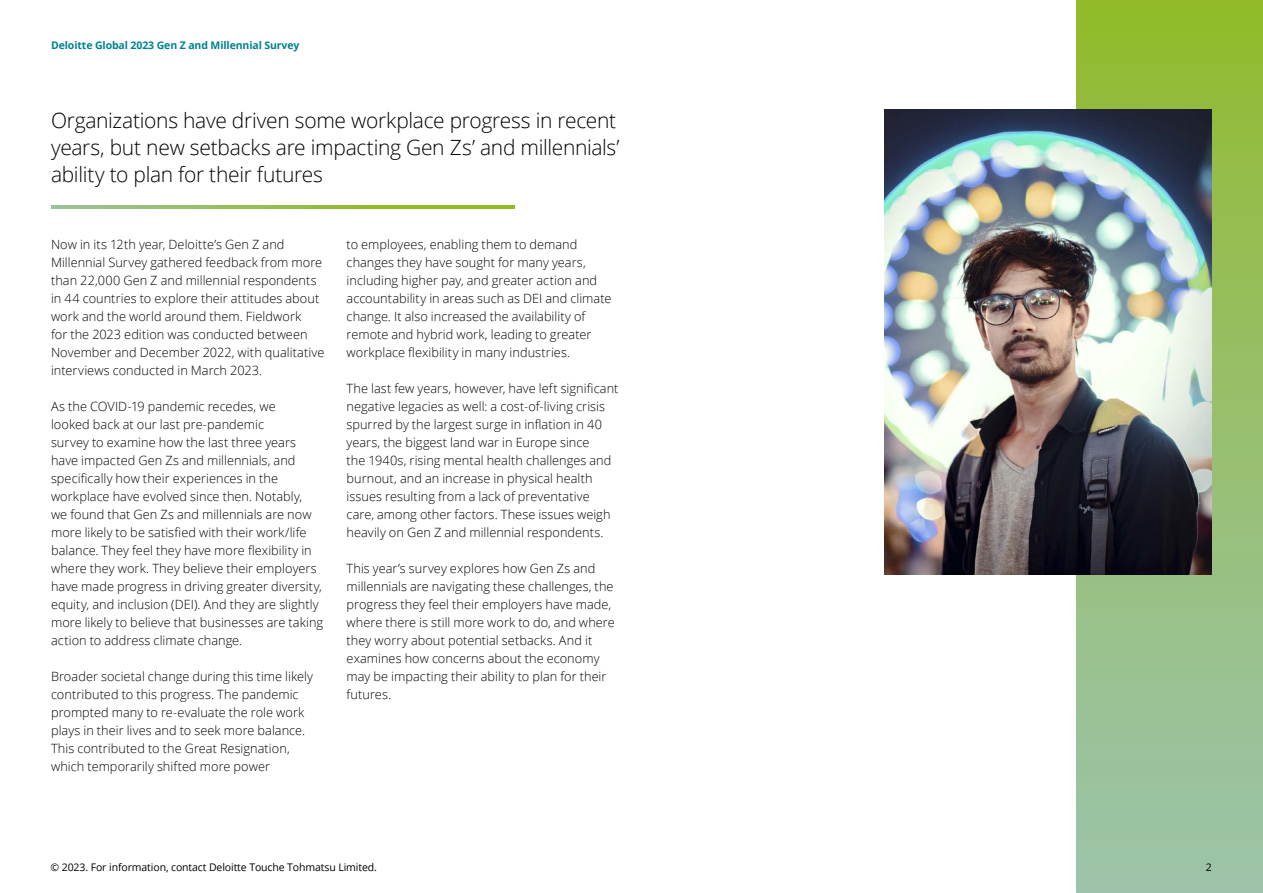
<style>
.page{position:relative;width:1263px;height:893px;background:#fff}
.page>*{position:absolute;margin:0;border:0;box-sizing:border-box;transform-origin:0 0}
.t1{font:300 21px/27px "Open Sans";letter-spacing:-.015em;color:#000}
.t2{font:300 12.75px/18px "Open Sans";letter-spacing:.005em;color:#000}
.t3{font:10.5px "Open Sans";letter-spacing:-.01em;color:#000}
.t4{font:700 10.5px "Open Sans";letter-spacing:-.01em;color:#008190}
</style>
<div class="page">
<div style="left:1076px;top:0;width:187px;height:893px;background:linear-gradient(to bottom,#93bb2e,#9bc3af)"></div>
<img style="left:884px;top:109px;width:328px;height:465px">
<svg style="left:51px;top:205px;width:464px;height:3px"></svg>
<p class="t4" style="left:51px;top:37px;width:250px">Deloitte Global 2023 Gen Z and Millennial Survey</p>
<h1 class="t1" style="left:51px;top:106px;width:570px">Organizations have driven some workplace progress in recent years, but new setbacks are impacting Gen Zs’ and millennials’ ability to plan for their futures</h1>
<p class="t2" style="left:51px;top:235px;width:275px">Now in its 12th year, Deloitte’s Gen Z and Millennial Survey gathered feedback from more than 22,000 Gen Z and millennial respondents in 44 countries to explore their attitudes about work and the world around them. Fieldwork<br>for the 2023 edition was conducted between November and December 2022, with qualitative interviews conducted in March 2023.</p>
<p class="t2" style="left:51px;top:397px;width:274px">As the COVID-19 pandemic recedes, we<br>looked back at our last pre-pandemic<br>survey to examine how the last three years have impacted Gen Zs and millennials, and specifically how their experiences in the workplace have evolved since then. Notably,<br>we found that Gen Zs and millennials are now more likely to be satisfied with their work/life balance. They feel they have more flexibility in where they work. They believe their employers have made progress in driving greater diversity, equity, and inclusion (DEI). And they are slightly more likely to believe that businesses are taking action to address climate change.</p>
<p class="t2" style="left:51px;top:667px;width:264px">Broader societal change during this time likely contributed to this progress. The pandemic prompted many to re-evaluate the role work plays in their lives and to seek more balance.<br>This contributed to the Great Resignation, which temporarily shifted more power</p>
<p class="t2" style="left:347px;top:235px;width:266px">to employees, enabling them to demand changes they have sought for many years, including higher pay, and greater action and accountability in areas such as DEI and climate change. It also increased the availability of remote and hybrid work, leading to greater workplace flexibility in many industries.</p>
<p class="t2" style="left:347px;top:379px;width:273px">The last few years, however, have left significant negative legacies as well: a cost-of-living crisis spurred by the largest surge in inflation in 40 years, the biggest land war in Europe since<br>the 1940s, rising mental health challenges and burnout, and an increase in physical health issues resulting from a lack of preventative care, among other factors. These issues weigh heavily on Gen Z and millennial respondents.</p>
<p class="t2" style="left:347px;top:559px;width:270px">This year’s survey explores how Gen Zs and millennials are navigating these challenges, the progress they feel their employers have made, where there is still more work to do, and where they worry about potential setbacks. And it examines how concerns about the economy may be impacting their ability to plan for their futures.</p>
<p class="t3" style="left:51px;top:860px;width:328px">© 2023. For information, contact Deloitte Touche Tohmatsu Limited.</p>
<p class="t3" style="left:1206px;top:860px;width:8px">2</p>
</div>
